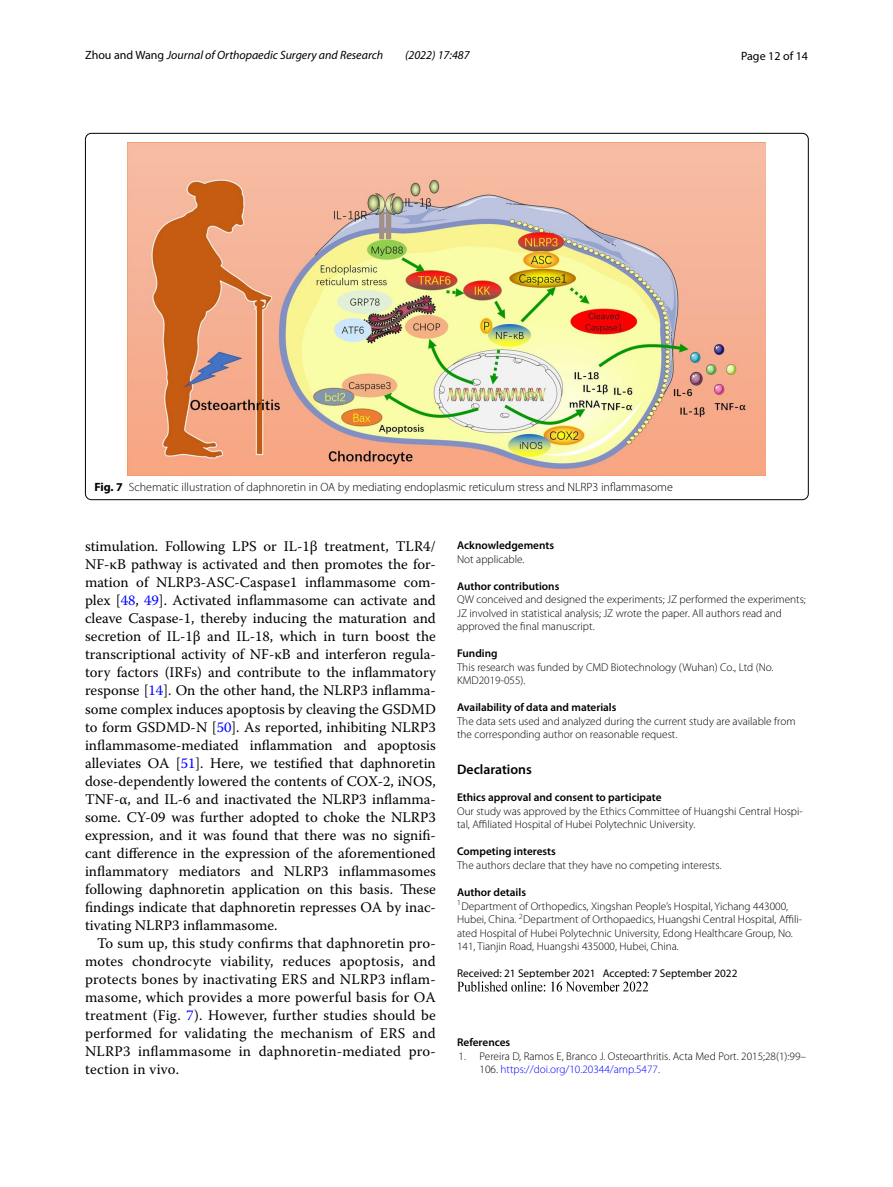
<style>
.page{position:relative;width:893px;height:1187px;background:#fff}
.page>*{position:absolute;margin:0;border:0;box-sizing:border-box;transform-origin:0 0}
.t1{font:14.7px/18px "Warnock Pro";letter-spacing:.01em;color:#000;text-align:justify}
.t2{font:600 13.8px "Myriad Pro";color:#000}
.t3{font:300 12px "Myriad Pro";color:#000}
.t4{font:italic 12px "Myriad Pro";color:#000}
.t5{font:12px "Myriad Pro";color:#000}
.t6{font:300 11.25px/13.5px "Myriad Pro";color:#000}
.t7{font:600 11.25px "Myriad Pro";color:#000}
.t8{font:11.25px "Myriad Pro";color:#000}
.s1{font-style:normal}
.s2{font-weight:700}
.s3{color:#00f}
.s4{font-weight:600}
</style>
<div class="page">
<img style="left:457px;top:981px;width:192px;height:11px">
<img style="left:128px;top:142px;width:638px;height:333px">
<p class="t4" style="left:85px;top:48px;width:300px"><span class="s1">Zhou and Wang</span> Journal of Orthopaedic Surgery and Research</p>
<p class="t4" style="left:405px;top:48px;width:66px">(2022) 17:487</p>
<p class="t5" style="left:741px;top:48px;width:68px">Page 12 of 14</p>
<p class="t3" style="left:94px;top:480px;width:580px"><span class="s2">Fig. 7</span> Schematic illustration of daphnoretin in OA by mediating endoplasmic reticulum stress and NLRP3 inflammasome</p>
<p class="t1" style="left:85px;top:537px;width:352px">stimulation. Following LPS or IL-1β treatment, TLR4/ NF-κB pathway is activated and then promotes the for&shy;mation of NLRP3-ASC-Caspase1 inflammasome com&shy;plex [<span class="s3">48</span>, <span class="s3">49</span>]. Activated inflammasome can activate and cleave Caspase-1, thereby inducing the maturation and secretion of IL-1β and IL-18, which in turn boost the transcriptional activity of NF-κB and interferon regula&shy;tory factors (IRFs) and contribute to the inflammatory response [<span class="s3">14</span>]. On the other hand, the NLRP3 inflamma&shy;some complex induces apoptosis by cleaving the GSDMD to form GSDMD-N [<span class="s3">50</span>]. As reported, inhibiting NLRP3 inflammasome-mediated inflammation and apoptosis alleviates OA [<span class="s3">51</span>]. Here, we testified that daphnoretin dose-dependently lowered the contents of COX-2, iNOS, TNF-α, and IL-6 and inactivated the NLRP3 inflamma&shy;some. CY-09 was further adopted to choke the NLRP3 expression, and it was found that there was no signifi&shy;cant difference in the expression of the aforementioned inflammatory mediators and NLRP3 inflammasomes following daphnoretin application on this basis. These findings indicate that daphnoretin represses OA by inac&shy;tivating NLRP3 inflammasome.</p>
<p class="t1" style="left:85px;top:933px;width:352px;text-indent:12px">To sum up, this study confirms that daphnoretin pro&shy;motes chondrocyte viability, reduces apoptosis, and protects bones by inactivating ERS and NLRP3 inflam&shy;masome, which provides a more powerful basis for OA treatment (Fig. <span class="s3">7</span>). However, further studies should be performed for validating the mechanism of ERS and NLRP3 inflammasome in daphnoretin-mediated pro&shy;tection in vivo.</p>
<p class="t7" style="left:457px;top:538px;width:98px">Acknowledgements</p>
<p class="t6" style="left:457px;top:552px;width:69px">Not applicable.</p>
<p class="t7" style="left:457px;top:579px;width:104px">Author contributions</p>
<p class="t6" style="left:457px;top:593px;width:350px">QW conceived and designed the experiments; JZ performed the experiments;<br>JZ involved in statistical analysis; JZ wrote the paper. All authors read and approved the final manuscript.</p>
<p class="t7" style="left:457px;top:646px;width:42px">Funding</p>
<p class="t6" style="left:457px;top:660px;width:318px">This research was funded by CMD Biotechnology (Wuhan) Co., Ltd (No.<br>KMD2019-055).</p>
<p class="t7" style="left:457px;top:700px;width:161px">Availability of data and materials</p>
<p class="t6" style="left:457px;top:714px;width:340px">The data sets used and analyzed during the current study are available from the corresponding author on reasonable request.</p>
<p class="t2" style="left:457px;top:761px;width:76px">Declarations</p>
<p class="t7" style="left:457px;top:790px;width:206px">Ethics approval and consent to participate</p>
<p class="t6" style="left:457px;top:804px;width:347px">Our study was approved by the Ethics Committee of Huangshi Central Hospi&shy;tal, Affiliated Hospital of Hubei Polytechnic University.</p>
<p class="t7" style="left:457px;top:844px;width:100px">Competing interests</p>
<p class="t6" style="left:457px;top:858px;width:266px">The authors declare that they have no competing interests.</p>
<p class="t6" style="left:457px;top:885px;width:347px"><span class="s4">Author details<br></span><sup>1</sup>Department of Orthopedics, Xingshan People’s Hospital, Yichang 443000, Hubei, China. <sup>2</sup>Department of Orthopaedics, Huangshi Central Hospital, Affili&shy;ated Hospital of Hubei Polytechnic University, Edong Healthcare Group, No.<br>141, Tianjin Road, Huangshi 435000, Hubei, China.</p>
<p class="t8" style="left:457px;top:966px;width:282px">Received: 21 September 2021 Accepted: 7 September 2022</p>
<p class="t7" style="left:457px;top:1035px;width:55px">References</p>
<p class="t6" style="left:480px;top:1049px;width:328px;text-indent:-21px">1. Pereira D, Ramos E, Branco J. Osteoarthritis. Acta Med Port. 2015;28(1):99–<br>106. <span class="s3">https://doi.org/10.20344/amp.5477</span>.</p>
</div>
